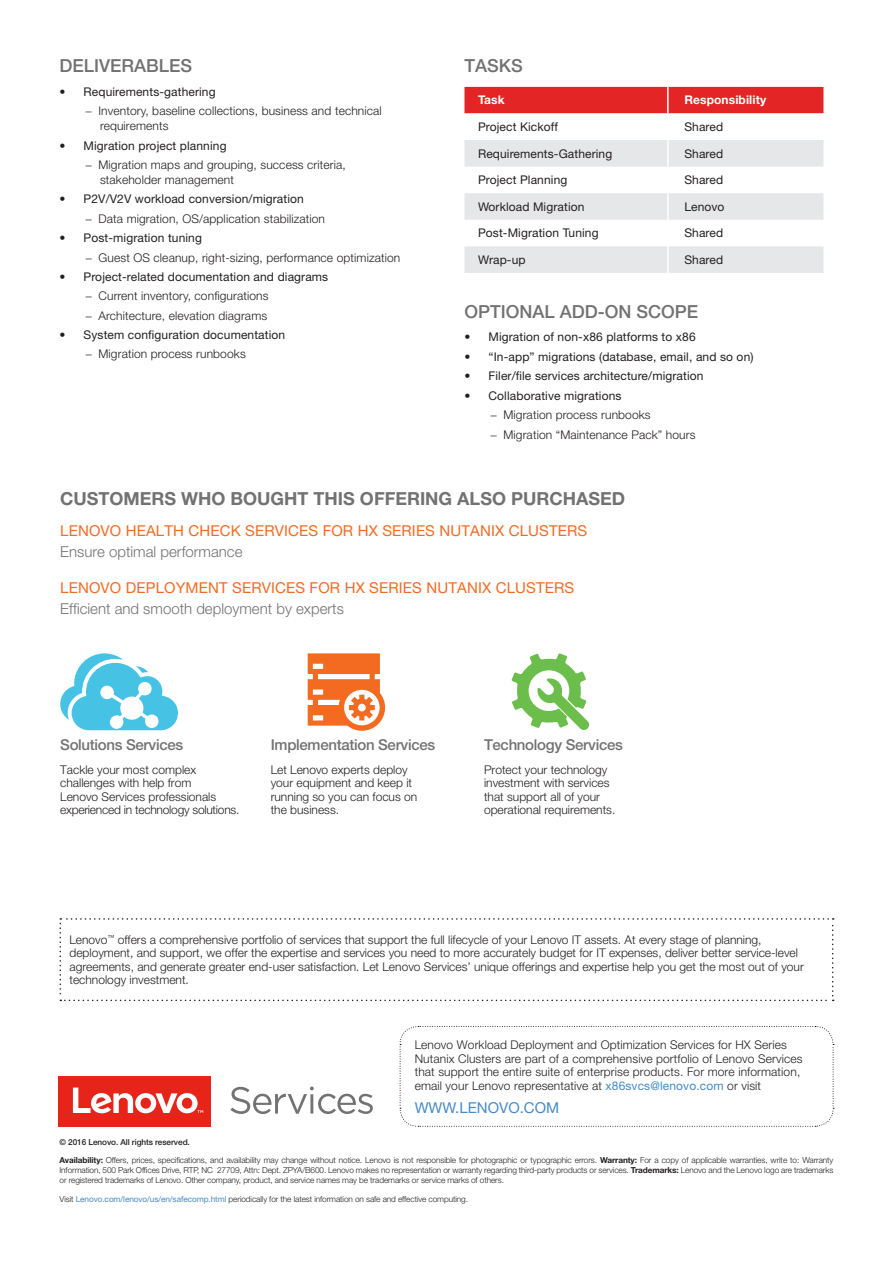
<style>
.page{position:relative;width:893px;height:1263px;background:#fff}
.page>*{position:absolute;margin:0;border:0;box-sizing:border-box;transform-origin:0 0}
.t1{font:700 18px "Helvetica Neue LT Std";color:#717271}
.t2{font:500 18px "Helvetica Neue LT Std";color:#717271}
.t3{font:15px "Helvetica Neue LT Std";letter-spacing:.01em;color:#f36a21}
.t4{font:300 15px "Helvetica Neue LT Std";color:#717271}
.t5{font:500 15px "Helvetica Neue LT Std";letter-spacing:-.02em;color:#717271}
.t6{font:15px "Helvetica Neue LT Std";color:#478ac8}
.t7{font:300 12px/13.5px "Helvetica Neue LT Std";color:#231f20}
.t8{font:12px "Helvetica Neue LT Std";letter-spacing:.01em;color:#231f20}
.t9{font:700 12px "Helvetica Neue LT Std";letter-spacing:.01em;color:#fff}
.t10{font:300 8.25px/9.8px "Helvetica Neue LT Std";letter-spacing:-.01em;color:#231f20;text-align:justify}
.t11{font:500 8.25px "Helvetica Neue LT Std";letter-spacing:-.01em;color:#231f20}
.s1{font-weight:400;color:#478ac8}
.s2{font-weight:700}
</style>
<div class="page">
<svg style="left:60px;top:918px;width:774px;height:83px"></svg>
<svg style="left:399px;top:1026px;width:435px;height:101px"></svg>
<div style="left:59px;top:1076px;width:152px;height:51px;background:#e72419"></div>
<svg style="left:73px;top:1087px;width:130px;height:26px"></svg>
<svg style="left:230px;top:1086px;width:143px;height:28px"></svg>
<hr style="left:310px;top:1094px;width:3px;height:19px;background:#717271">
<div style="left:464px;top:87px;width:359px;height:26px;background:#e32525"></div>
<svg style="left:464px;top:113px;width:359px;height:1px"></svg>
<svg style="left:464px;top:140px;width:359px;height:133px;fill:#e6e7e9"></svg>
<hr style="left:667px;top:87px;width:2px;height:26px;background:#fff">
<hr style="left:667px;top:113px;width:2px;height:27px;background:#fff">
<hr style="left:667px;top:140px;width:2px;height:27px;background:#fff">
<hr style="left:667px;top:167px;width:2px;height:26px;background:#fff">
<hr style="left:667px;top:193px;width:2px;height:27px;background:#fff">
<hr style="left:667px;top:220px;width:2px;height:26px;background:#fff">
<hr style="left:667px;top:246px;width:2px;height:27px;background:#fff">
<svg style="left:512px;top:653px;width:77px;height:77px"></svg>
<svg style="left:308px;top:653px;width:77px;height:78px"></svg>
<svg style="left:60px;top:653px;width:118px;height:78px"></svg>
<div style="left:120px;top:696px;width:24px;height:24px;background:#fff;border-radius:50%"></div>
<h1 class="t2" style="left:60px;top:55px;width:134px">DELIVERABLES</h1>
<p class="t8" style="left:60px;top:84px;width:158px">• Requirements-gathering</p>
<p class="t7" style="left:100px;top:103px;width:283px;line-height:15px;text-indent:-15px">− Inventory, baseline collections, business and technical requirements</p>
<p class="t8" style="left:60px;top:138px;width:169px">• Migration project planning</p>
<p class="t7" style="left:100px;top:157px;width:247px;line-height:15px;text-indent:-15px">− Migration maps and grouping, success criteria, stakeholder management</p>
<p class="t8" style="left:60px;top:192px;width:246px">• P2V/V2V workload conversion/migration</p>
<p class="t7" style="left:85px;top:212px;width:242px">− Data migration, OS/application stabilization</p>
<p class="t8" style="left:60px;top:231px;width:144px">• Post-migration tuning</p>
<p class="t7" style="left:85px;top:250px;width:317px">− Guest OS cleanup, right-sizing, performance optimization</p>
<p class="t8" style="left:60px;top:269px;width:270px">• Project-related documentation and diagrams</p>
<p class="t7" style="left:85px;top:286px;width:185px;line-height:19.2px">− Current inventory, configurations − Architecture, elevation diagrams</p>
<p class="t8" style="left:60px;top:327px;width:227px">• System configuration documentation</p>
<p class="t7" style="left:85px;top:347px;width:162px">− Migration process runbooks</p>
<h1 class="t2" style="left:464px;top:55px;width:60px">TASKS</h1>
<p class="t9" style="left:478px;top:93px;width:28px">Task</p>
<p class="t9" style="left:684px;top:93px;width:83px">Responsibility</p>
<p class="t8" style="left:478px;top:120px;width:81px">Project Kickoff</p>
<p class="t8" style="left:684px;top:120px;width:40px">Shared</p>
<p class="t8" style="left:478px;top:146px;width:136px">Requirements-Gathering</p>
<p class="t8" style="left:684px;top:146px;width:40px">Shared</p>
<p class="t8" style="left:478px;top:173px;width:91px">Project Planning</p>
<p class="t8" style="left:684px;top:173px;width:40px">Shared</p>
<p class="t8" style="left:478px;top:199px;width:108px">Workload Migration</p>
<p class="t8" style="left:684px;top:199px;width:42px">Lenovo</p>
<p class="t8" style="left:478px;top:226px;width:122px">Post-Migration Tuning</p>
<p class="t8" style="left:684px;top:226px;width:40px">Shared</p>
<p class="t8" style="left:478px;top:252px;width:49px">Wrap-up</p>
<p class="t8" style="left:684px;top:252px;width:40px">Shared</p>
<h1 class="t2" style="left:464px;top:301px;width:235px">OPTIONAL ADD-ON SCOPE</h1>
<p class="t8" style="left:464px;top:330px;width:233px">• Migration of non-x86 platforms to x86</p>
<p class="t8" style="left:464px;top:349px;width:291px">• “In-app” migrations (database, email, and so on)</p>
<p class="t8" style="left:464px;top:369px;width:241px">• Filer/file services architecture/migration</p>
<p class="t8" style="left:464px;top:388px;width:158px">• Collaborative migrations</p>
<p class="t7" style="left:490px;top:405px;width:207px;line-height:19.2px">− Migration process runbooks<br>− Migration “Maintenance Pack” hours</p>
<h1 class="t1" style="left:60px;top:487px;width:566px">CUSTOMERS WHO BOUGHT THIS OFFERING ALSO PURCHASED</h1>
<p class="t3" style="left:60px;top:522px;width:529px">LENOVO HEALTH CHECK SERVICES FOR HX SERIES NUTANIX CLUSTERS</p>
<p class="t4" style="left:60px;top:543px;width:184px">Ensure optimal performance</p>
<p class="t3" style="left:60px;top:579px;width:515px">LENOVO DEPLOYMENT SERVICES FOR HX SERIES NUTANIX CLUSTERS</p>
<p class="t4" style="left:60px;top:600px;width:285px">Efficient and smooth deployment by experts</p>
<p class="t5" style="left:60px;top:735px;width:125px">Solutions Services</p>
<p class="t7" style="left:60px;top:762px;width:181px">Tackle your most complex challenges with help from<br>Lenovo Services professionals experienced in technology solutions.</p>
<p class="t5" style="left:271px;top:735px;width:166px">Implementation Services</p>
<p class="t7" style="left:271px;top:762px;width:148px">Let Lenovo experts deploy your equipment and keep it running so you can focus on the business.</p>
<p class="t5" style="left:484px;top:735px;width:140px">Technology Services</p>
<p class="t7" style="left:484px;top:762px;width:133px">Protect your technology investment with services that support all of your operational requirements.</p>
<p class="t7" style="left:70px;top:932px;width:736px">Lenovo<sup>™</sup> offers a comprehensive portfolio of services that support the full lifecycle of your Lenovo IT assets. At every stage of planning, deployment, and support, we offer the expertise and services you need to more accurately budget for IT expenses, deliver better service-level agreements, and generate greater end-user satisfaction. Let Lenovo Services’ unique offerings and expertise help you get the most out of your technology investment.</p>
<p class="t7" style="left:415px;top:1038px;width:389px">Lenovo Workload Deployment and Optimization Services for HX Series Nutanix Clusters are part of a comprehensive portfolio of Lenovo Services that support the entire suite of enterprise products. For more information, email your Lenovo representative at <span class="s1">x86svcs@lenovo.com</span> or visit</p>
<p class="t6" style="left:415px;top:1098px;width:146px">WWW.LENOVO.COM</p>
<p class="t11" style="left:60px;top:1137px;width:132px">© 2016 Lenovo. All rights reserved.</p>
<p class="t10" style="left:60px;top:1155px;width:775px"><span class="s2">Availability:</span> Offers, prices, specifications, and availability may change without notice. Lenovo is not responsible for photographic or typographic errors. <span class="s2">Warranty:</span> For a copy of applicable warranties, write to: Warranty Information, 500 Park Offices Drive, RTP, NC 27709, Attn: Dept. ZPYA/B600. Lenovo makes no representation or warranty regarding third-party products or services. <span class="s2">Trademarks:</span> Lenovo and the Lenovo logo are trademarks or registered trademarks of Lenovo. Other company, product, and service names may be trademarks or service marks of others.</p>
<p class="t10" style="left:60px;top:1194px;width:410px">Visit <span class="s1">Lenovo.com/lenovo/us/en/safecomp.html</span> periodically for the latest information on safe and effective computing.</p>
</div>
